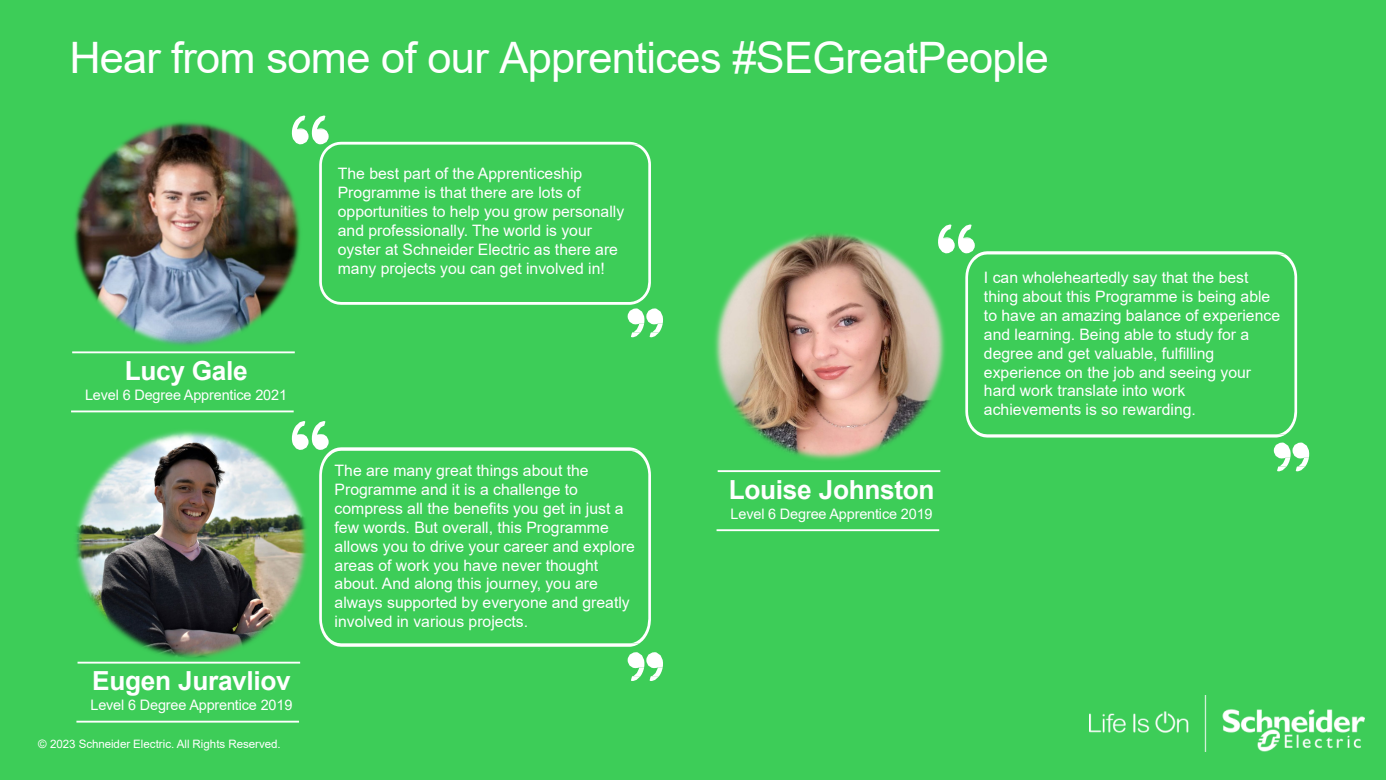
<style>
.page{position:relative;width:1386px;height:780px;background:#fff}
.page>*{position:absolute;margin:0;border:0;box-sizing:border-box;transform-origin:0 0}
.t1{font:43.31px "Arial";letter-spacing:-.015em;color:#fff}
.t2{font:700 26.25px "Arial";letter-spacing:-.01em;color:#fff}
.t3{font:15.75px/18.9px "Arial";color:#fff}
.t4{font:14.44px "Arial";letter-spacing:-.01em;color:#fff}
.t5{font:11.55px "Arial";letter-spacing:-.005em;color:#fff}
</style>
<div class="page">
<div style="left:0;top:0;width:1385px;height:779px;background:#3dcd58"></div>
<img style="left:1089px;top:695px;width:275px;height:56px">
<img style="left:73px;top:122px;width:230px;height:224px">
<hr style="left:717px;top:470px;width:223px;height:2px;background:#fff">
<hr style="left:716px;top:529px;width:223px;height:2px;background:#fff">
<hr style="left:72px;top:351px;width:223px;height:2px;background:#fff">
<hr style="left:71px;top:410px;width:222px;height:2px;background:#fff">
<img style="left:714px;top:233px;width:234px;height:227px">
<img style="left:76px;top:430px;width:231px;height:229px">
<hr style="left:77px;top:661px;width:223px;height:2px;background:#fff">
<hr style="left:76px;top:720px;width:223px;height:2px;background:#fff">
<svg style="left:319px;top:142px;width:320px;height:162px"></svg>
<svg style="left:629px;top:144px;width:22px;height:158px"></svg>
<svg style="left:292px;top:115px;width:36px;height:29px"></svg>
<svg style="left:627px;top:308px;width:36px;height:29px"></svg>
<svg style="left:319px;top:447px;width:320px;height:199px"></svg>
<svg style="left:629px;top:450px;width:22px;height:193px"></svg>
<svg style="left:292px;top:421px;width:36px;height:28px"></svg>
<svg style="left:627px;top:652px;width:36px;height:28px"></svg>
<svg style="left:965px;top:251px;width:320px;height:186px"></svg>
<svg style="left:1274px;top:254px;width:22px;height:180px"></svg>
<svg style="left:937px;top:224px;width:37px;height:29px"></svg>
<svg style="left:1273px;top:442px;width:35px;height:29px"></svg>
<h2 class="t1" style="left:69px;top:27px;width:980px">Hear from some of our Apprentices #SEGreatPeople</h2>
<p class="t2" style="left:125px;top:352px;width:125px">Lucy Gale</p>
<p class="t4" style="left:85px;top:385px;width:203px">Level 6 Degree Apprentice 2021</p>
<p class="t2" style="left:92px;top:662px;width:200px">Eugen Juravliov</p>
<p class="t4" style="left:90px;top:695px;width:203px">Level 6 Degree Apprentice 2019</p>
<p class="t5" style="left:38px;top:735px;width:244px">© 2023 Schneider Electric. All Rights Reserved.</p>
<p class="t3" style="left:338px;top:164px;width:288px">The best part of the Apprenticeship Programme is that there are lots of opportunities to help you grow personally and professionally. The world is your oyster at Schneider Electric as there are many projects you can get involved in!</p>
<p class="t3" style="left:334px;top:460px;width:302px">The are many great things about the Programme and it is a challenge to compress all the benefits you get in just a few words. But overall, this Programme allows you to drive your career and explore areas of work you have never thought about. And along this journey, you are always supported by everyone and greatly involved in various projects.</p>
<h2 class="t2" style="left:728px;top:471px;width:207px">Louise Johnston</h2>
<p class="t4" style="left:730px;top:503px;width:203px">Level 6 Degree Apprentice 2019</p>
<p class="t3" style="left:983px;top:268px;width:297px">I can wholeheartedly say that the best thing about this Programme is being able to have an amazing balance of experience and learning. Being able to study for a degree and get valuable, fulfilling experience on the job and seeing your hard work translate into work achievements is so rewarding.</p>
</div>
